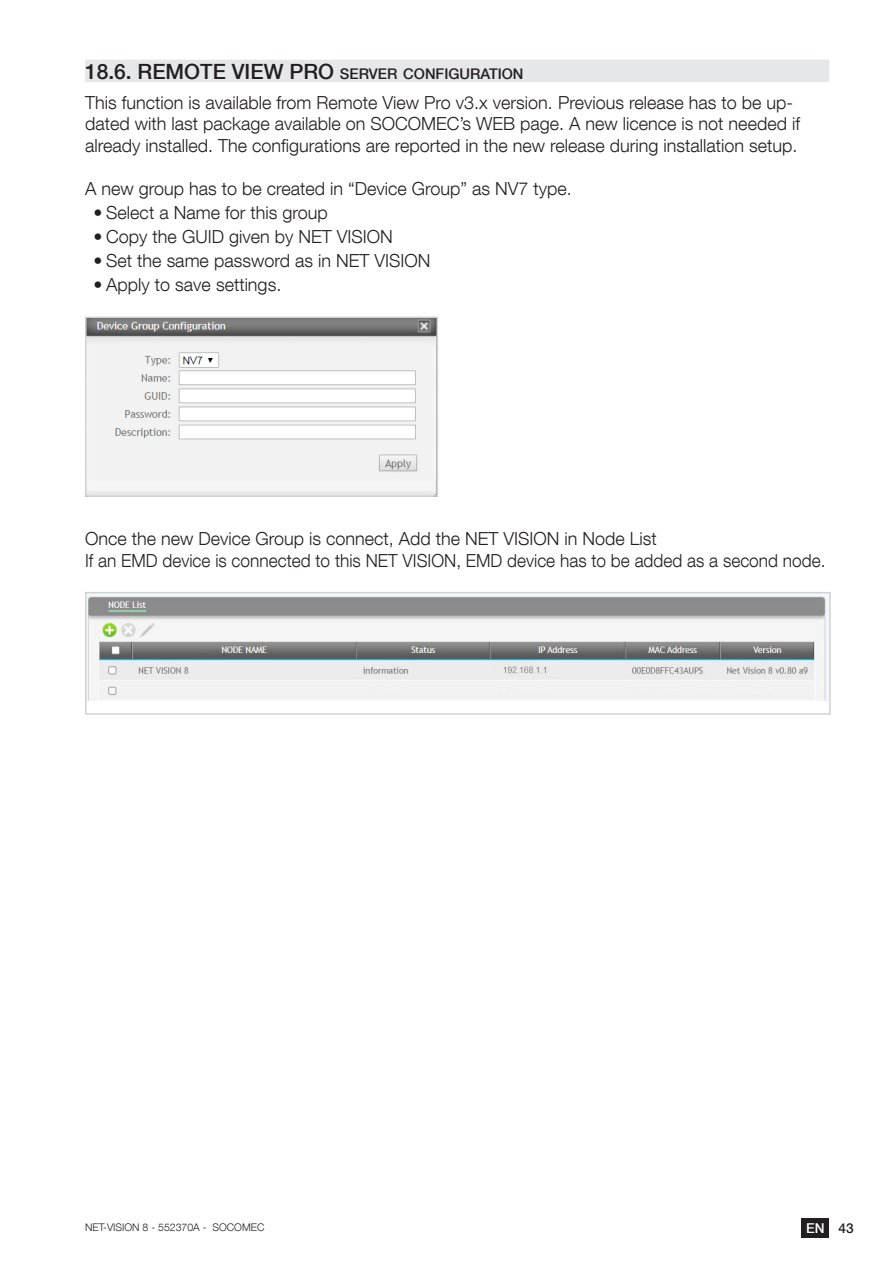
<style>
.page{position:relative;width:893px;height:1263px;background:#fff}
.page>*{position:absolute;margin:0;border:0;box-sizing:border-box;transform-origin:0 0}
.t1{font:500 21px "Helvetica Neue LT Com";color:#231f20}
.t2{font:300 18px/21.6px "Helvetica Neue LT Com";color:#231f20}
.t3{font:500 14.7px "Helvetica Neue LT Com";color:#231f20}
.t4{font:500 13.65px "Helvetica Neue LT Com";color:#fff}
.t5{font:300 10.5px "Helvetica Neue LT Com";color:#231f20}
.s1{color:#231f20}
</style>
<div class="page">
<div style="left:802px;top:1218px;width:27px;height:19px;background:#231f20"></div>
<div style="left:85px;top:60px;width:744px;height:22px;background:#e6e7e9"></div>
<img style="left:88px;top:319px;width:347px;height:175px">
<div style="left:85px;top:316px;width:353px;height:181px;border:2px solid #d2d2d3"></div>
<img style="left:88px;top:595px;width:740px;height:106px">
<div style="left:85px;top:592px;width:746px;height:123px;border:2px solid #d2d2d3"></div>
<p class="t1" style="left:85px;top:59px;width:68px">18.6. REMOTE</p>
<p class="t1" style="left:232px;top:59px;width:14px">VIEW</p>
<p class="t1" style="left:289px;top:59px;width:16px">PRO</p>
<p class="t3" style="left:340px;top:65px;width:185px">SERVER CONFIGURATION</p>
<p class="t2" style="left:85px;top:91px;width:716px">This function is available from Remote View Pro v3.x version. Previous release has to be up&shy;dated with last package available on SOCOMEC’s WEB page. A new licence is not needed if already installed. The configurations are reported in the new release during installation setup.</p>
<p class="t2" style="left:85px;top:178px;width:488px">A new group has to be created in “Device Group” as NV7 type.</p>
<p class="t2" style="left:94px;top:202px;width:236px">• Select a Name for this group</p>
<p class="t2" style="left:94px;top:226px;width:301px">• Copy the GUID given by NET VISION</p>
<p class="t2" style="left:94px;top:250px;width:338px">• Set the same password as in NET VISION</p>
<p class="t2" style="left:94px;top:274px;width:189px">• Apply to save settings.</p>
<p class="t2" style="left:85px;top:527px;width:742px">Once the new Device Group is connect, Add the NET VISION in Node List<br>If an EMD device is connected to this NET VISION, EMD device has to be added as a second node.</p>
<p class="t5" style="left:85px;top:1221px;width:181px">NET-VISION 8 - 552370A - SOCOMEC</p>
<p class="t4" style="left:806px;top:1220px;width:49px">EN <span class="s1">43</span></p>
</div>
